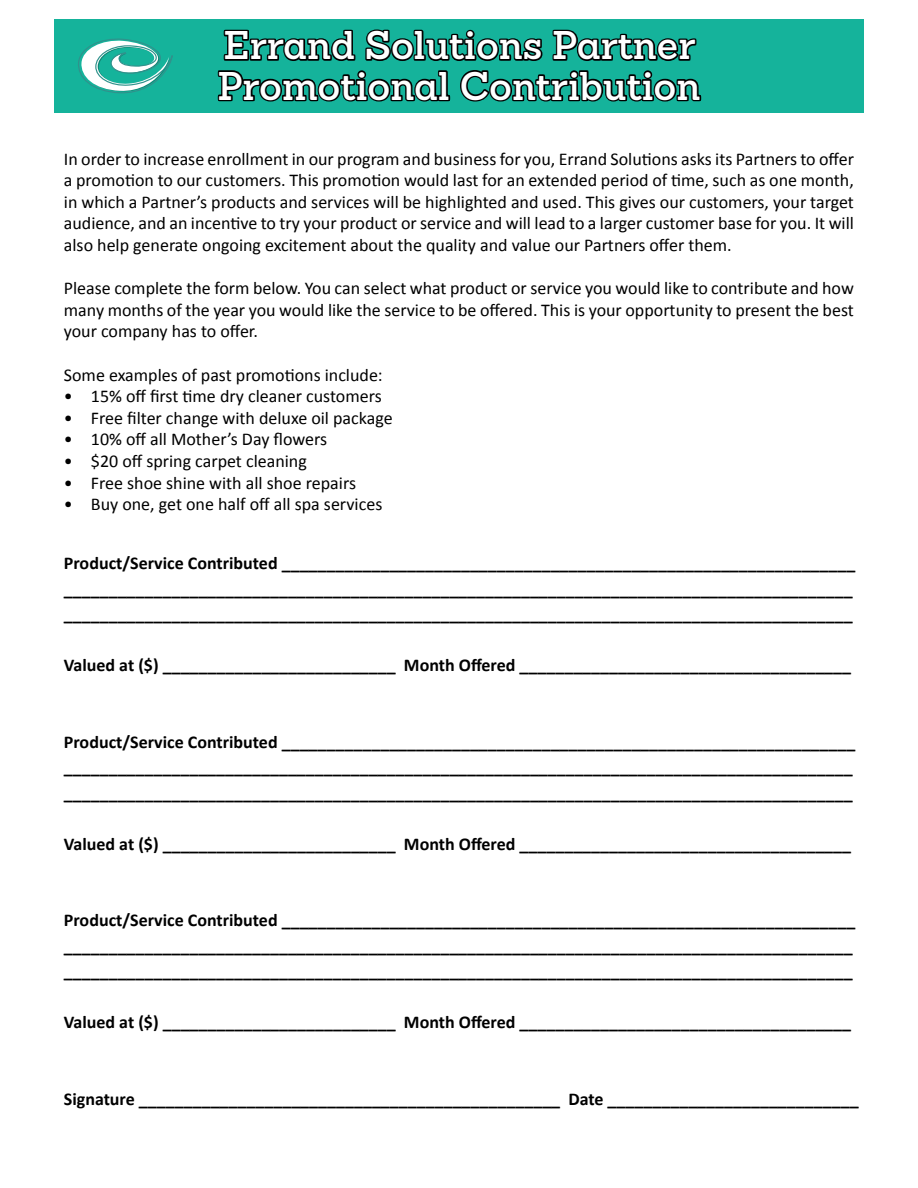
<style>
.page{position:relative;width:918px;height:1188px;background:#fff}
.page>*{position:absolute;margin:0;border:0;box-sizing:border-box;transform-origin:0 0}
.t1{font:600 39px/40.5px "Sanchez";color:#fff}
.t2{font:700 18px/25.5px "Calibri";color:#000}
.t3{font:18px/21.6px "Calibri";color:#000;text-align:justify}
</style>
<div class="page">
<div style="left:54px;top:19px;width:810px;height:94px;background:#15b39b"></div>
<svg style="left:223px;top:29px;width:133px;height:32px"></svg>
<svg style="left:365px;top:29px;width:178px;height:32px"></svg>
<svg style="left:552px;top:29px;width:145px;height:32px"></svg>
<svg style="left:217px;top:70px;width:234px;height:32px"></svg>
<svg style="left:460px;top:70px;width:242px;height:32px"></svg>
<svg style="left:78px;top:38px;width:95px;height:56px"></svg>
<h1 class="t1" style="left:218px;top:25px;width:484px">Errand Solutions Partner<br>Promotional Contribution</h1>
<p class="t3" style="left:64px;top:148px;width:792px">In order to increase enrollment in our program and business for you, Errand Solutions asks its Partners to offer a promotion to our customers. This promotion would last for an extended period of time, such as one month, in which a Partner’s products and services will be highlighted and used. This gives our customers, your target audience, and an incentive to try your product or service and will lead to a larger customer base for you. It will also help generate ongoing excitement about the quality and value our Partners offer them.</p>
<p class="t3" style="left:64px;top:277px;width:792px">Please complete the form below. You can select what product or service you would like to contribute and how many months of the year you would like the service to be offered. This is your opportunity to present the best your company has to offer.</p>
<p class="t3" style="left:64px;top:364px;width:320px">Some examples of past promotions include:</p>
<p class="t3" style="left:64px;top:385px;width:319px">• 15% off first time dry cleaner customers</p>
<p class="t3" style="left:64px;top:407px;width:330px">• Free filter change with deluxe oil package</p>
<p class="t3" style="left:64px;top:429px;width:265px">• 10% off all Mother’s Day flowers</p>
<p class="t3" style="left:64px;top:450px;width:245px">• $20 off spring carpet cleaning</p>
<p class="t3" style="left:64px;top:472px;width:294px">• Free shoe shine with all shoe repairs</p>
<p class="t3" style="left:64px;top:493px;width:320px">• Buy one, get one half off all spa services</p>
<p class="t2" style="left:64px;top:551px;width:793px">Product/Service Contributed ________________________________________________________________ ________________________________________________________________________________________ ________________________________________________________________________________________</p>
<p class="t2" style="left:64px;top:653px;width:789px">Valued at ($) __________________________ Month Offered _____________________________________</p>
<p class="t2" style="left:64px;top:729px;width:793px">Product/Service Contributed ________________________________________________________________ ________________________________________________________________________________________ ________________________________________________________________________________________</p>
<p class="t2" style="left:64px;top:831px;width:789px">Valued at ($) __________________________ Month Offered _____________________________________</p>
<p class="t2" style="left:64px;top:908px;width:793px">Product/Service Contributed ________________________________________________________________ ________________________________________________________________________________________ ________________________________________________________________________________________</p>
<p class="t2" style="left:64px;top:1010px;width:789px">Valued at ($) __________________________ Month Offered _____________________________________</p>
<p class="t2" style="left:64px;top:1086px;width:796px">Signature _______________________________________________ Date ____________________________</p>
</div>
